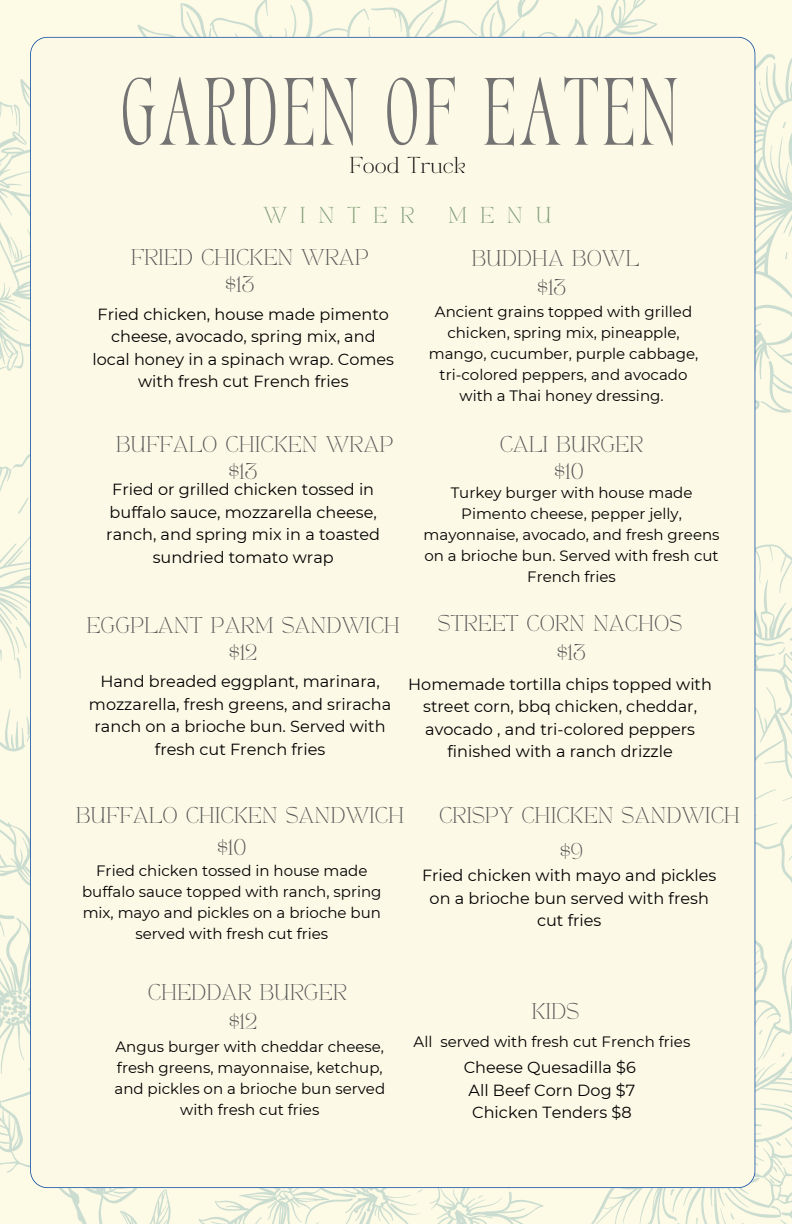
<style>
.page{position:relative;width:792px;height:1224px;background:#fff}
.page>*{position:absolute;margin:0;border:0;box-sizing:border-box;transform-origin:0 0}
.t1{font:89px "TAN Variety";color:#737373}
.t2{font:16.1px/22.5px "Montserrat";color:#000;text-align:center}
.t3{font:16.1px "TANPARFAIT";letter-spacing:.8em;color:#7d9b76}
.t4{font:16.1px "TANPARFAIT";color:#000}
.t5{font:16px "TANPARFAIT";color:#545454}
.t6{font:15px/21px "Montserrat";color:#000;text-align:center}
</style>
<div class="page">
<svg style="left:755px;top:484px;width:37px;height:399px;fill:#fdfae6"></svg>
<svg style="left:697px;top:16px;width:95px;height:438px;fill:#fdfae6"></svg>
<svg style="left:0;top:0;width:136px;height:355px;fill:#fdfae6"></svg>
<svg style="left:0;top:355px;width:30px;height:441px;fill:#fdfae6"></svg>
<svg style="left:203px;top:1188px;width:266px;height:36px;fill:#fdfae6"></svg>
<svg style="left:469px;top:883px;width:323px;height:341px;fill:#fdfae6"></svg>
<svg style="left:0;top:802px;width:203px;height:422px;fill:#fdfae6"></svg>
<svg style="left:136px;top:0;width:561px;height:37px;fill:#fdfae6"></svg>
<div style="left:30px;top:37px;width:725px;height:1151px;background:#fcf9e6"></div>
<p class="t1" style="left:118px;top:76px;width:563px">GARDEN OF EATEN</p>
<p class="t4" style="left:350px;top:156px;width:117px">Food Truck</p>
<h2 class="t3" style="left:263px;top:205px;width:152px">WINTER</h2>
<h2 class="t3" style="left:448px;top:205px;width:105px">MENU</h2>
<p class="t5" style="left:131px;top:248px;width:240px">FRIED CHICKEN WRAP</p>
<p class="t5" style="left:471px;top:249px;width:169px">BUDDHA BOWL</p>
<h2 class="t5" style="left:226px;top:275px;width:30px">$13</h2>
<h2 class="t5" style="left:537px;top:278px;width:30px">$13</h2>
<h1 class="t2" style="left:93px;top:303px;width:303px">Fried chicken, house made pimento cheese, avocado, spring mix, and local honey in a spinach wrap. Comes with fresh cut French fries</h1>
<h2 class="t6" style="left:429px;top:301px;width:271px">Ancient grains topped with grilled chicken, spring mix, pineapple, mango, cucumber, purple cabbage, tri-colored peppers, and avocado with a Thai honey dressing.</h2>
<h2 class="t5" style="left:116px;top:435px;width:279px">BUFFALO CHICKEN WRAP</h2>
<h2 class="t5" style="left:500px;top:435px;width:145px">CALI BURGER</h2>
<p class="t5" style="left:229px;top:462px;width:30px">$13</p>
<h2 class="t5" style="left:555px;top:462px;width:31px">$10</h2>
<p class="t2" style="left:106px;top:478px;width:275px">Fried or grilled chicken tossed in buffalo sauce, mozzarella cheese, ranch, and spring mix in a toasted sundried tomato wrap</p>
<h2 class="t6" style="left:424px;top:482px;width:297px">Turkey burger with house made<br>Pimento cheese, pepper jelly, mayonnaise, avocado, and fresh greens on a brioche bun. Served with fresh cut<br>French fries</h2>
<h2 class="t5" style="left:87px;top:616px;width:315px">EGGPLANT PARM SANDWICH</h2>
<p class="t5" style="left:438px;top:613px;width:246px">STREET CORN NACHOS</p>
<p class="t5" style="left:229px;top:643px;width:30px">$12</p>
<h2 class="t2" style="left:89px;top:670px;width:304px">Hand breaded eggplant, marinara, mozzarella, fresh greens, and sriracha ranch on a brioche bun. Served with fresh cut French fries</h2>
<h2 class="t5" style="left:557px;top:643px;width:30px">$13</h2>
<h2 class="t2" style="left:408px;top:673px;width:305px">Homemade tortilla chips topped with street corn, bbq chicken, cheddar, avocado , and tri-colored peppers finished with a ranch drizzle</h2>
<h2 class="t5" style="left:76px;top:806px;width:330px">BUFFALO CHICKEN SANDWICH</h2>
<p class="t5" style="left:439px;top:806px;width:302px">CRISPY CHICKEN SANDWICH</p>
<p class="t5" style="left:217px;top:837px;width:31px">$10</p>
<h2 class="t5" style="left:560px;top:841px;width:25px">$9</h2>
<h2 class="t2" style="left:422px;top:864px;width:296px">Fried chicken with mayo and pickles on a brioche bun served with fresh cut fries</h2>
<h2 class="t6" style="left:82px;top:861px;width:301px">Fried chicken tossed in house made buffalo sauce topped with ranch, spring mix, mayo and pickles on a brioche bun served with fresh cut fries</h2>
<h2 class="t5" style="left:148px;top:983px;width:200px">CHEDDAR BURGER</h2>
<p class="t5" style="left:229px;top:1012px;width:30px">$12</p>
<p class="t6" style="left:114px;top:1036px;width:272px">Angus burger with cheddar cheese, fresh greens, mayonnaise, ketchup, and pickles on a brioche bun served with fresh cut fries</p>
<p class="t5" style="left:531px;top:1002px;width:49px">KIDS</p>
<h2 class="t6" style="left:414px;top:1031px;width:278px">All served with fresh cut French fries</h2>
<h2 class="t2" style="left:464px;top:1056px;width:174px">Cheese Quesadilla $6</h2>
<h2 class="t2" style="left:469px;top:1079px;width:168px">All Beef Corn Dog $7</h2>
<p class="t2" style="left:472px;top:1101px;width:161px">Chicken Tenders $8</p>
</div>
